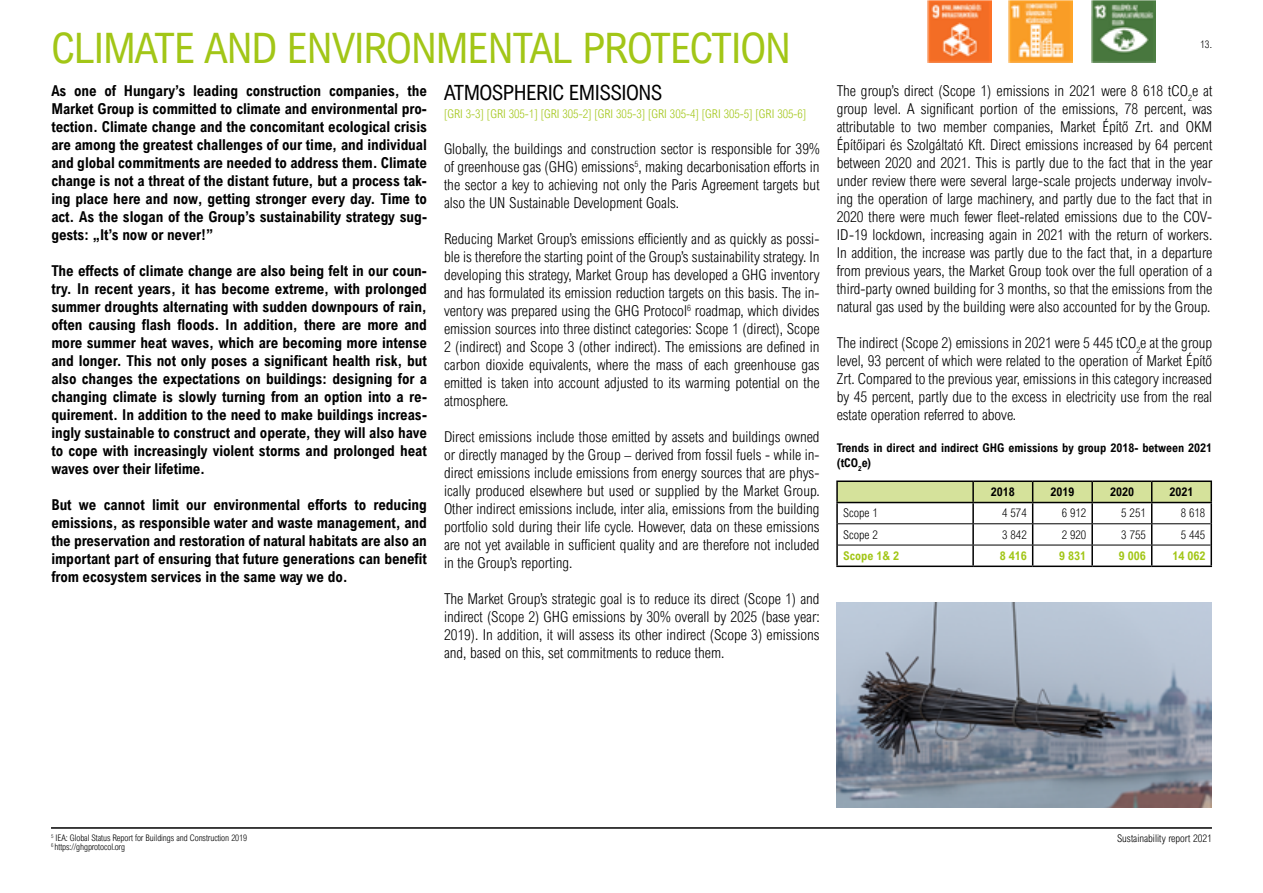
<style>
.page{position:relative;width:1263px;height:893px;background:#fff}
.page>*{position:absolute;margin:0;border:0;box-sizing:border-box;transform-origin:0 0}
.t1{font:42px "Arial Nova Cond";letter-spacing:-.025em;color:#a2c617}
.t2{font:21px "Arial Nova Cond";letter-spacing:-.025em;color:#000}
.t3{font:300 15px/18px "Arial Nova Cond";color:#000;text-align:justify}
.t4{font:700 15px/18px "Arial Nova Cond";letter-spacing:-.005em;color:#000;text-align:justify}
.t5{font:700 12px/14.4px "Arial Nova Cond";color:#000}
.t6{font:300 12px "Arial Nova Cond";color:#a2c617}
.t7{font:300 12px "Arial Nova Cond";color:#000}
.t8{font:700 12px "Arial Nova Cond";color:#a2c617}
.t9{font:300 10.5px "Arial Nova Cond";color:#000}
.t10{font:300 9px/9px "Arial Nova Cond";letter-spacing:-.01em;color:#000}
</style>
<div class="page">
<hr style="left:51px;top:827px;width:1161px;height:2px;background:#000">
<hr style="left:836px;top:480px;width:137px;height:2px;background:#000">
<hr style="left:836px;top:482px;width:2px;height:20px;background:#000">
<hr style="left:973px;top:480px;width:60px;height:2px;background:#000">
<hr style="left:1033px;top:480px;width:59px;height:2px;background:#000">
<hr style="left:1092px;top:480px;width:60px;height:2px;background:#000">
<hr style="left:1152px;top:480px;width:60px;height:2px;background:#000">
<hr style="left:1210px;top:482px;width:2px;height:20px;background:#000">
<hr style="left:836px;top:502px;width:137px;height:1px;background:#000">
<hr style="left:836px;top:503px;width:2px;height:21px;background:#000">
<hr style="left:1152px;top:502px;width:60px;height:1px;background:#000">
<hr style="left:1210px;top:503px;width:2px;height:21px;background:#000">
<hr style="left:836px;top:524px;width:2px;height:21px;background:#000">
<hr style="left:1210px;top:524px;width:2px;height:21px;background:#000">
<hr style="left:836px;top:545px;width:2px;height:21px;background:#000">
<svg style="left:837px;top:481px;width:374px;height:85px"></svg>
<hr style="left:1210px;top:545px;width:2px;height:21px;background:#000">
<hr style="left:836px;top:566px;width:137px;height:1px;background:#000">
<hr style="left:973px;top:566px;width:60px;height:1px;background:#000">
<hr style="left:1033px;top:566px;width:59px;height:1px;background:#000">
<hr style="left:1092px;top:566px;width:60px;height:1px;background:#000">
<hr style="left:1152px;top:566px;width:60px;height:1px;background:#000">
<hr style="left:838px;top:523px;width:135px;height:1px;background:#000">
<hr style="left:973px;top:523px;width:60px;height:1px;background:#000">
<hr style="left:1033px;top:523px;width:59px;height:1px;background:#000">
<hr style="left:1092px;top:523px;width:60px;height:1px;background:#000">
<hr style="left:1152px;top:523px;width:58px;height:1px;background:#000">
<hr style="left:838px;top:545px;width:135px;height:1px;background:#000">
<hr style="left:973px;top:545px;width:60px;height:1px;background:#000">
<hr style="left:1033px;top:545px;width:59px;height:1px;background:#000">
<hr style="left:1092px;top:545px;width:60px;height:1px;background:#000">
<hr style="left:1152px;top:545px;width:58px;height:1px;background:#000">
<img style="left:1009px;top:0;width:63px;height:63px">
<img style="left:1091px;top:0;width:64px;height:63px">
<img style="left:928px;top:0;width:63px;height:63px">
<img style="left:836px;top:603px;width:376px;height:205px">
<h1 class="t1" style="left:51px;top:22px;width:741px">CLIMATE AND ENVIRONMENTAL PROTECTION</h1>
<p class="t4" style="left:51px;top:81px;width:377px">As one of Hungary’s leading construction companies, the Market Group is committed to climate and environmental pro&shy;tection. Climate change and the concomitant ecological crisis are among the greatest challenges of our time, and individual and global commitments are needed to address them. Climate change is not a threat of the distant future, but a process tak&shy;ing place here and now, getting stronger every day. Time to act. As the slogan of the Group’s sustainability strategy sug&shy;gests: „It’s now or never!”</p>
<p class="t4" style="left:51px;top:261px;width:377px">The effects of climate change are also being felt in our coun&shy;try. In recent years, it has become extreme, with prolonged summer droughts alternating with sudden downpours of rain, often causing flash floods. In addition, there are more and more summer heat waves, which are becoming more intense and longer. This not only poses a significant health risk, but also changes the expectations on buildings: designing for a changing climate is slowly turning from an option into a re&shy;quirement. In addition to the need to make buildings increas&shy;ingly sustainable to construct and operate, they will also have to cope with increasingly violent storms and prolonged heat waves over their lifetime.</p>
<p class="t4" style="left:51px;top:495px;width:377px">But we cannot limit our environmental efforts to reducing emissions, as responsible water and waste management, and the preservation and restoration of natural habitats are also an important part of ensuring that future generations can benefit from ecosystem services in the same way we do.</p>
<h2 class="t2" style="left:444px;top:80px;width:220px">ATMOSPHERIC EMISSIONS</h2>
<p class="t6" style="left:444px;top:107px;width:364px">[GRI 3-3] [GRI 305-1] [GRI 305-2] [GRI 305-3] [GRI 305-4] [GRI 305-5] [GRI 305-6]</p>
<p class="t3" style="left:444px;top:140px;width:377px">Globally, the buildings and construction sector is responsible for 39% of greenhouse gas (GHG) emissions<sup>5</sup>, making decarbonisation efforts in the sector a key to achieving not only the Paris Agreement targets but also the UN Sustainable Development Goals.</p>
<p class="t3" style="left:444px;top:230px;width:377px">Reducing Market Group’s emissions efficiently and as quickly as possi&shy;ble is therefore the starting point of the Group’s sustainability strategy. In developing this strategy, Market Group has developed a GHG inventory and has formulated its emission reduction targets on this basis. The in&shy;ventory was prepared using the GHG Protocol<sup>6</sup> roadmap, which divides emission sources into three distinct categories: Scope 1 (direct), Scope 2 (indirect) and Scope 3 (other indirect). The emissions are defined in carbon dioxide equivalents, where the mass of each greenhouse gas emitted is taken into account adjusted to its warming potential on the atmosphere.</p>
<p class="t3" style="left:444px;top:428px;width:377px">Direct emissions include those emitted by assets and buildings owned or directly managed by the Group – derived from fossil fuels - while in&shy;direct emissions include emissions from energy sources that are phys&shy;ically produced elsewhere but used or supplied by the Market Group.<br>Other indirect emissions include, inter alia, emissions from the building portfolio sold during their life cycle. However, data on these emissions are not yet available in sufficient quality and are therefore not included in the Group’s reporting.</p>
<p class="t3" style="left:444px;top:590px;width:377px">The Market Group’s strategic goal is to reduce its direct (Scope 1) and indirect (Scope 2) GHG emissions by 30% overall by 2025 (base year:<br>2019). In addition, it will assess its other indirect (Scope 3) emissions and, based on this, set commitments to reduce them.</p>
<p class="t9" style="left:1200px;top:38px;width:13px">13.</p>
<p class="t3" style="left:837px;top:81px;width:377px">The group’s direct (Scope 1) emissions in 2021 were 8 618 tCO<sub>2</sub>e at group level. A significant portion of the emissions, 78 percent, was attributable to two member companies, Market Építő Zrt. and OKM Építőipari és Szolgáltató Kft. Direct emissions increased by 64 percent between 2020 and 2021. This is partly due to the fact that in the year under review there were several large-scale projects underway involv&shy;ing the operation of large machinery, and partly due to the fact that in 2020 there were much fewer fleet-related emissions due to the COV-ID-19 lockdown, increasing again in 2021 with the return of workers.<br>In addition, the increase was partly due to the fact that, in a departure from previous years, the Market Group took over the full operation of a third-party owned building for 3 months, so that the emissions from the natural gas used by the building were also accounted for by the Group.</p>
<p class="t3" style="left:837px;top:333px;width:377px">The indirect (Scope 2) emissions in 2021 were 5 445 tCO<sub>2</sub>e at the group level, 93 percent of which were related to the operation of Market Építő Zrt. Compared to the previous year, emissions in this category increased by 45 percent, partly due to the excess in electricity use from the real estate operation referred to above.</p>
<p class="t5" style="left:837px;top:441px;width:377px">Trends in direct and indirect GHG emissions by group 2018- between 2021 (tCO<sub>2</sub>e)</p>
<p class="t5" style="left:991px;top:484px;width:25px">2018</p>
<p class="t5" style="left:1050px;top:484px;width:25px">2019</p>
<p class="t5" style="left:1110px;top:484px;width:25px">2020</p>
<p class="t5" style="left:1169px;top:484px;width:25px">2021</p>
<p class="t7" style="left:843px;top:506px;width:36px">Scope 1</p>
<p class="t7" style="left:1002px;top:506px;width:26px">4 574</p>
<p class="t7" style="left:1062px;top:506px;width:26px">6 912</p>
<p class="t7" style="left:1121px;top:506px;width:26px">5 251</p>
<p class="t7" style="left:1181px;top:506px;width:26px">8 618</p>
<p class="t7" style="left:843px;top:527px;width:36px">Scope 2</p>
<p class="t7" style="left:1002px;top:527px;width:26px">3 842</p>
<p class="t7" style="left:1062px;top:527px;width:26px">2 920</p>
<p class="t7" style="left:1121px;top:527px;width:26px">3 755</p>
<p class="t7" style="left:1181px;top:527px;width:26px">5 445</p>
<p class="t8" style="left:843px;top:548px;width:58px">Scope 1&amp; 2</p>
<p class="t8" style="left:1000px;top:548px;width:28px">8 416</p>
<p class="t8" style="left:1059px;top:548px;width:28px">9 831</p>
<p class="t8" style="left:1119px;top:548px;width:28px">9 006</p>
<p class="t8" style="left:1172px;top:548px;width:34px">14 062</p>
<p class="t10" style="left:51px;top:833px;width:198px"><sup>5</sup> IEA: Global Status Report for Buildings and Construction 2019<br><sup>6</sup> https://ghgprotocol.org</p>
<p class="t9" style="left:1117px;top:832px;width:96px">Sustainability report 2021</p>
</div>
